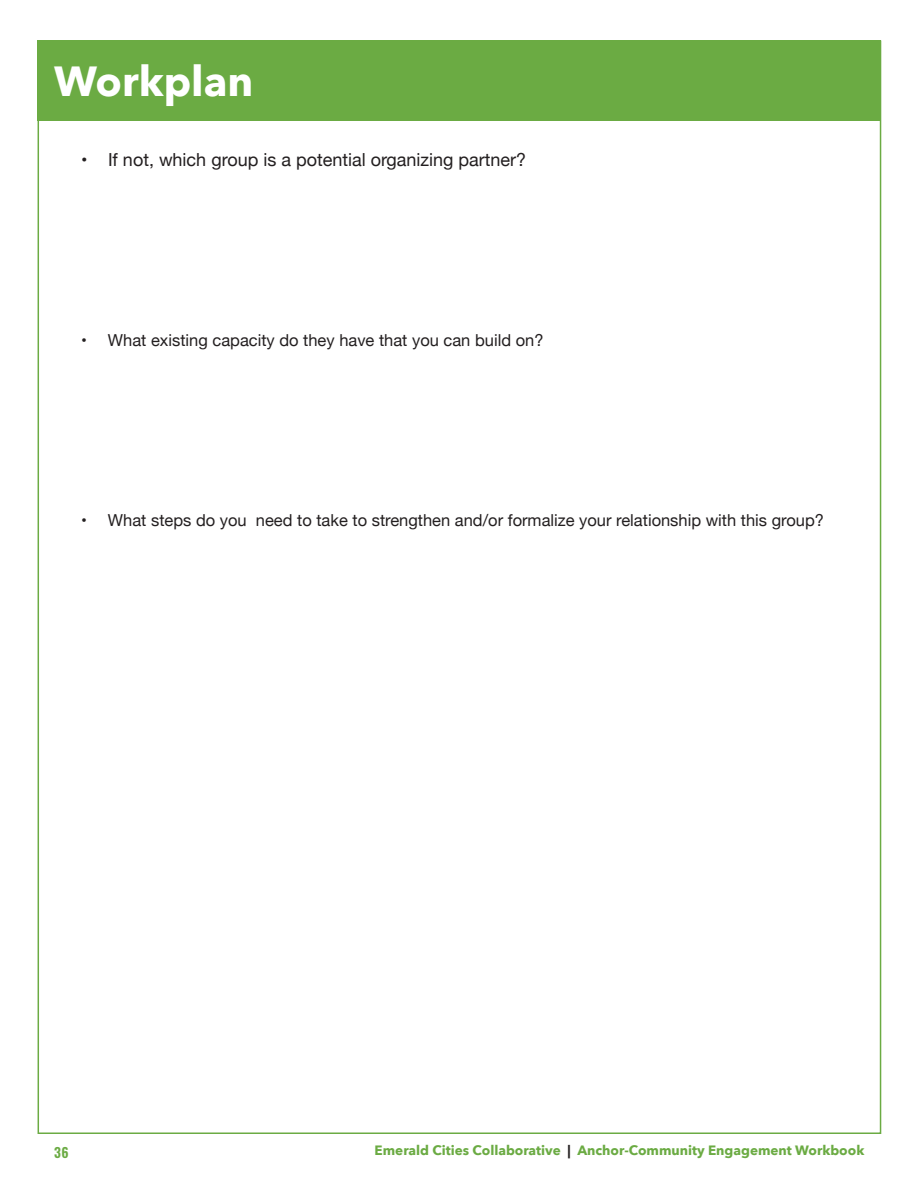
<style>
.page{position:relative;width:918px;height:1188px;background:#fff}
.page>*{position:absolute;margin:0;border:0;box-sizing:border-box;transform-origin:0 0}
.t1{font:700 42px "Avenir Next";color:#fff}
.t2{font:18px "Helvetica Neue";color:#231f20}
.t3{font:16.5px "Helvetica Neue";color:#231f20}
.t4{font:700 13.5px "Avenir Next";color:#6bab43}
.t5{font:600 13.5px "Oswald";color:#6bab43}
.s1{color:#231f20}
</style>
<div class="page">
<div style="left:37px;top:40px;width:844px;height:81px;background:#6bab43"></div>
<h1 class="t1" style="left:54px;top:45px;width:201px">Workplan</h1>
<p class="t2" style="left:81px;top:146px;width:447px">• If not, which group is a potential organizing partner?</p>
<p class="t3" style="left:81px;top:328px;width:464px">• What existing capacity do they have that you can build on?</p>
<p class="t3" style="left:81px;top:508px;width:745px">• What steps do you need to take to strengthen and/or formalize your relationship with this group?</p>
<p class="t5" style="left:54px;top:1145px;width:16px">36</p>
<p class="t4" style="left:375px;top:1139px;width:491px">Emerald Cities Collaborative <span class="s1">|</span> Anchor-Community Engagement Workbook</p>
</div>
